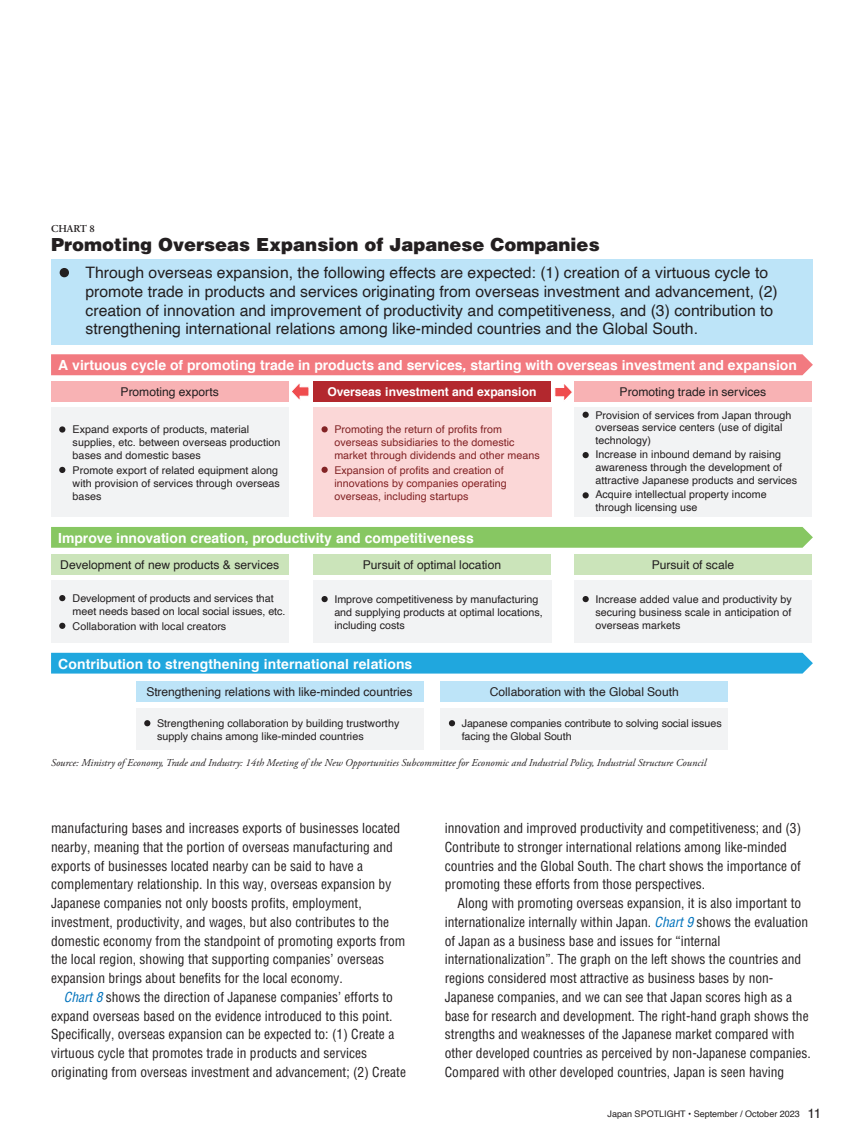
<style>
.page{position:relative;width:864px;height:1136px;background:#fff}
.page>*{position:absolute;margin:0;border:0;box-sizing:border-box;transform-origin:0 0}
.t1{font:900 18px "Helvetica";color:#231f20}
.t2{font:15.75px/18.8px "Helvetica";color:#231f20}
.t3{font:700 13.95px "Helvetica";color:#fff}
.t4{font:condensed 13.5px/18.8px "Helvetica";color:#231f20}
.t5{font:12.15px "Helvetica";color:#231f20}
.t6{font:700 12.15px "Helvetica";letter-spacing:-.005em;color:#fff}
.t7{font:10.65px/12.9px "Helvetica";letter-spacing:.005em;color:#231f20}
.t8{font:10.65px/12.9px "Helvetica";letter-spacing:.005em;color:#822325}
.t9{font:italic 10.5px "Adobe Garamond Pro";color:#231f20}
.t10{font:600 10.5px "Adobe Garamond Pro";color:#231f20}
.t11{font:9px "Helvetica";color:#231f20}
.s1{font-style:italic;color:#0072bc}
.s2{font-size:13.5px}
</style>
<div class="page">
<div style="left:51px;top:259px;width:761px;height:85px;background:#bde4f8"></div>
<svg style="left:60px;top:268px;width:9px;height:9px"></svg>
<div style="left:51px;top:354px;width:761px;height:21px;background:#f27a80"></div>
<div style="left:51px;top:527px;width:761px;height:20px;background:#87c762"></div>
<div style="left:51px;top:652px;width:761px;height:21px;background:#20a7de"></div>
<div style="left:313px;top:381px;width:237px;height:21px;background:#b3282e"></div>
<div style="left:51px;top:381px;width:237px;height:21px;background:#f8b2b4"></div>
<div style="left:574px;top:381px;width:237px;height:21px;background:#f8b2b4"></div>
<div style="left:51px;top:407px;width:237px;height:110px;background:#f2f3f4"></div>
<svg style="left:59px;top:426px;width:6px;height:6px"></svg>
<svg style="left:59px;top:467px;width:6px;height:6px"></svg>
<div style="left:313px;top:407px;width:238px;height:110px;background:#fbd7d7"></div>
<svg style="left:321px;top:426px;width:6px;height:6px"></svg>
<svg style="left:321px;top:466px;width:6px;height:7px"></svg>
<div style="left:574px;top:407px;width:237px;height:110px;background:#f2f3f4"></div>
<svg style="left:582px;top:411px;width:6px;height:7px"></svg>
<svg style="left:582px;top:452px;width:6px;height:6px"></svg>
<svg style="left:582px;top:492px;width:6px;height:6px"></svg>
<div style="left:313px;top:554px;width:237px;height:21px;background:#cbe4ba"></div>
<div style="left:51px;top:554px;width:237px;height:21px;background:#cbe4ba"></div>
<div style="left:574px;top:554px;width:237px;height:21px;background:#cbe4ba"></div>
<div style="left:51px;top:580px;width:237px;height:63px;background:#f2f3f4"></div>
<svg style="left:59px;top:595px;width:6px;height:6px"></svg>
<svg style="left:59px;top:622px;width:6px;height:7px"></svg>
<div style="left:313px;top:580px;width:238px;height:63px;background:#f2f3f4"></div>
<svg style="left:321px;top:596px;width:6px;height:6px"></svg>
<div style="left:574px;top:580px;width:237px;height:63px;background:#f2f3f4"></div>
<svg style="left:582px;top:596px;width:6px;height:6px"></svg>
<svg style="left:292px;top:383px;width:17px;height:17px"></svg>
<svg style="left:555px;top:384px;width:17px;height:16px"></svg>
<div style="left:136px;top:681px;width:287px;height:21px;background:#bde4f8"></div>
<div style="left:136px;top:708px;width:287px;height:41px;background:#f2f3f4"></div>
<svg style="left:144px;top:720px;width:6px;height:6px"></svg>
<div style="left:440px;top:681px;width:287px;height:21px;background:#bde4f8"></div>
<div style="left:440px;top:708px;width:287px;height:41px;background:#f2f3f4"></div>
<svg style="left:448px;top:720px;width:7px;height:6px"></svg>
<p class="t10" style="left:51px;top:223px;width:45px">CHART 8</p>
<h1 class="t1" style="left:51px;top:233px;width:550px">Promoting Overseas Expansion of Japanese Companies</h1>
<p class="t2" style="left:85px;top:264px;width:693px">Through overseas expansion, the following effects are expected: (1) creation of a virtuous cycle to promote trade in products and services originating from overseas investment and advancement, (2) creation of innovation and improvement of productivity and competitiveness, and (3) contribution to strengthening international relations among like-minded countries and the Global South.</p>
<p class="t3" style="left:58px;top:354px;width:740px">A virtuous cycle of promoting trade in products and services, starting with overseas investment and expansion</p>
<p class="t5" style="left:120px;top:382px;width:100px">Promoting exports</p>
<p class="t6" style="left:327px;top:382px;width:210px">Overseas investment and expansion</p>
<p class="t5" style="left:619px;top:382px;width:148px">Promoting trade in services</p>
<p class="t7" style="left:73px;top:423px;width:209px">Expand exports of products, material supplies, etc. between overseas production bases and domestic bases</p>
<p class="t7" style="left:73px;top:464px;width:209px">Promote export of related equipment along with provision of services through overseas bases</p>
<p class="t8" style="left:334px;top:423px;width:207px">Promoting the return of profits from overseas subsidiaries to the domestic market through dividends and other means</p>
<p class="t8" style="left:334px;top:464px;width:174px">Expansion of profits and creation of innovations by companies operating overseas, including startups</p>
<p class="t3" style="left:58px;top:526px;width:417px">Improve innovation creation, productivity and competitiveness</p>
<p class="t7" style="left:595px;top:409px;width:197px">Provision of services from Japan through overseas service centers (use of digital technology)</p>
<p class="t7" style="left:595px;top:448px;width:203px">Increase in inbound demand by raising awareness through the development of attractive Japanese products and services</p>
<p class="t7" style="left:595px;top:488px;width:173px">Acquire intellectual property income through licensing use</p>
<p class="t5" style="left:60px;top:555px;width:220px">Development of new products &amp; services</p>
<p class="t5" style="left:362px;top:555px;width:140px">Pursuit of optimal location</p>
<p class="t5" style="left:651px;top:555px;width:84px">Pursuit of scale</p>
<p class="t7" style="left:73px;top:592px;width:214px">Development of products and services that meet needs based on local social issues, etc.</p>
<p class="t7" style="left:73px;top:620px;width:155px">Collaboration with local creators</p>
<p class="t7" style="left:334px;top:593px;width:210px">Improve competitiveness by manufacturing and supplying products at optimal locations, including costs</p>
<p class="t3" style="left:58px;top:652px;width:355px">Contribution to strengthening international relations</p>
<p class="t7" style="left:595px;top:593px;width:198px;text-align:justify">Increase added value and productivity by securing business scale in anticipation of overseas markets</p>
<p class="t5" style="left:147px;top:682px;width:267px">Strengthening relations with like-minded countries</p>
<p class="t5" style="left:489px;top:682px;width:190px">Collaboration with the Global South</p>
<p class="t7" style="left:157px;top:717px;width:244px">Strengthening collaboration by building trustworthy supply chains among like-minded countries</p>
<p class="t7" style="left:461px;top:717px;width:261px">Japanese companies contribute to solving social issues facing the Global South</p>
<p class="t9" style="left:51px;top:755px;width:656px">Source: Ministry of Economy, Trade and Industry: 14th Meeting of the New Opportunities Subcommittee for Economic and Industrial Policy, Industrial Structure Council</p>
<p class="t4" style="left:51px;top:818px;width:355px">manufacturing bases and increases exports of businesses located nearby, meaning that the portion of overseas manufacturing and exports of businesses located nearby can be said to have a complementary relationship. In this way, overseas expansion by Japanese companies not only boosts profits, employment, investment, productivity, and wages, but also contributes to the domestic economy from the standpoint of promoting exports from the local region, showing that supporting companies’ overseas expansion brings about benefits for the local economy.</p>
<p class="t4" style="left:51px;top:987px;width:356px;text-indent:13px"><span class="s1">Chart 8</span> shows the direction of Japanese companies’ efforts to expand overseas based on the evidence introduced to this point.<br>Specifically, overseas expansion can be expected to: (1) Create a virtuous cycle that promotes trade in products and services originating from overseas investment and advancement; (2) Create</p>
<p class="t4" style="left:444px;top:818px;width:358px">innovation and improved productivity and competitiveness; and (3)<br>Contribute to stronger international relations among like-minded countries and the Global South. The chart shows the importance of promoting these efforts from those perspectives.</p>
<p class="t4" style="left:444px;top:893px;width:367px;text-indent:13px">Along with promoting overseas expansion, it is also important to internationalize internally within Japan. <span class="s1">Chart 9</span> shows the evaluation of Japan as a business base and issues for “internal internationalization”. The graph on the left shows the countries and regions considered most attractive as business bases by non-Japanese companies, and we can see that Japan scores high as a base for research and development. The right-hand graph shows the strengths and weaknesses of the Japanese market compared with other developed countries as perceived by non-Japanese companies.<br>Compared with other developed countries, Japan is seen having</p>
<p class="t11" style="left:607px;top:1106px;width:215px">Japan SPOTLIGHT • September / October 2023 <span class="s2">11</span></p>
</div>
